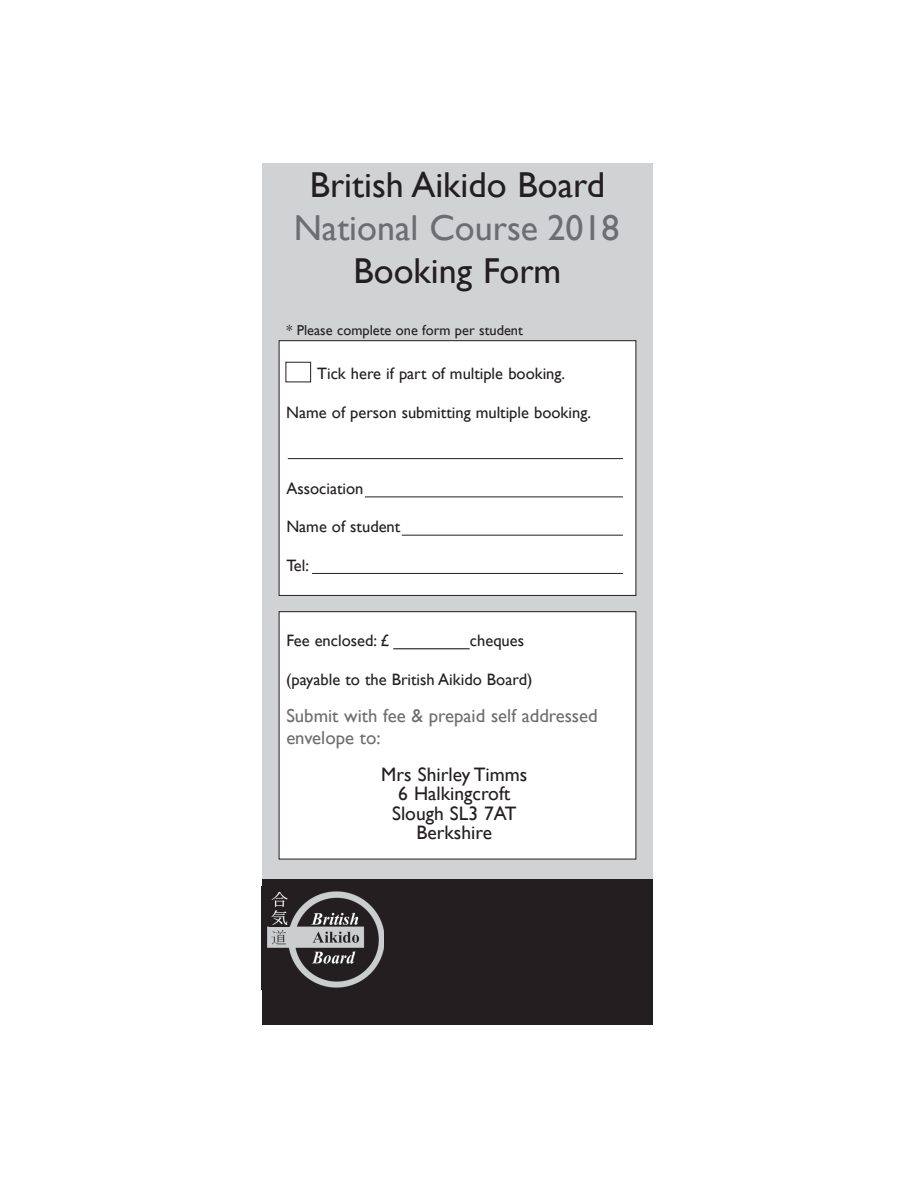
<style>
.page{position:relative;width:918px;height:1188px;background:#fff}
.page>*{position:absolute;margin:0;border:0;box-sizing:border-box;transform-origin:0 0}
.t1{font:36px "Gill Sans";color:#231f20}
.t2{font:36px "Gill Sans";color:#6c6d70}
.t3{font:19.5px/19.5px "Gill Sans";color:#231f20;text-align:center}
.t4{font:18.75px/22.5px "Gill Sans";color:#6c6d70}
.t5{font:16.5px "Gill Sans";color:#231f20}
.t6{font:14.4px "Gill Sans";color:#231f20}
</style>
<div class="page">
<svg style="left:262px;top:163px;width:391px;height:862px"></svg>
<h1 class="t1" style="left:310px;top:164px;width:297px">British Aikido Board</h1>
<h1 class="t2" style="left:294px;top:207px;width:327px">National Course 2018</h1>
<h1 class="t1" style="left:354px;top:250px;width:209px">Booking Form</h1>
<p class="t6" style="left:286px;top:322px;width:238px">* Please complete one form per student</p>
<p class="t5" style="left:317px;top:364px;width:250px">Tick here if part of multiple booking.</p>
<p class="t5" style="left:286px;top:403px;width:306px">Name of person submitting multiple booking.</p>
<p class="t5" style="left:286px;top:479px;width:79px">Association</p>
<p class="t5" style="left:286px;top:517px;width:116px">Name of student</p>
<p class="t5" style="left:286px;top:556px;width:24px">Tel:</p>
<p class="t5" style="left:286px;top:631px;width:104px">Fee enclosed: £</p>
<p class="t5" style="left:470px;top:631px;width:56px">cheques</p>
<p class="t5" style="left:286px;top:670px;width:248px">(payable to the British Aikido Board)</p>
<p class="t4" style="left:286px;top:704px;width:313px">Submit with fee &amp; prepaid self addressed envelope to:</p>
<p class="t3" style="left:381px;top:765px;width:148px">Mrs Shirley Timms<br>6 Halkingcroft<br>Slough SL3 7AT<br>Berkshire</p>
</div>
